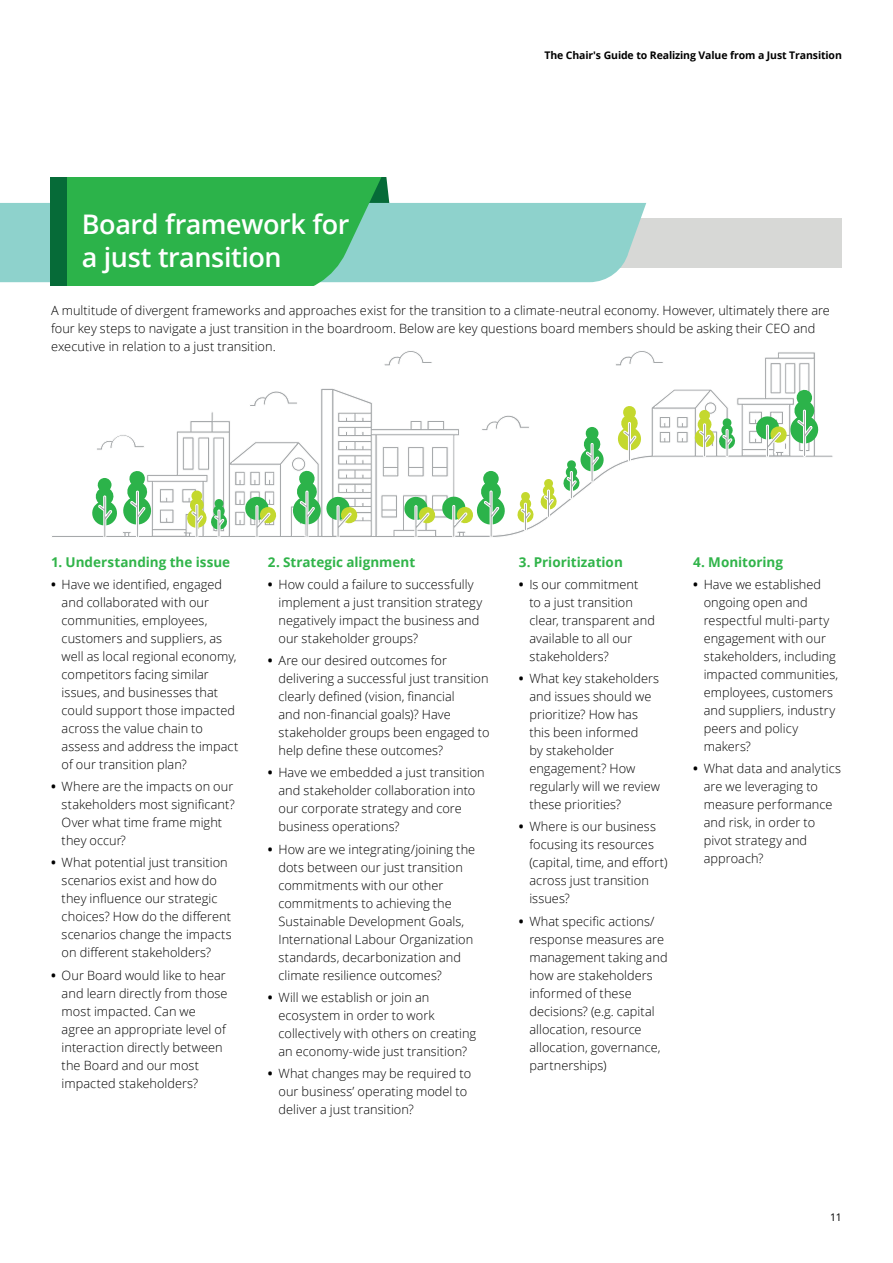
<style>
.page{position:relative;width:893px;height:1263px;background:#fff}
.page>*{position:absolute;margin:0;border:0;box-sizing:border-box;transform-origin:0 0}
.Story_heading_bold{font:600 27px/32.4px "Open Sans";letter-spacing:-.015em;color:#fff}
.Subhead_C__8_5pt_12p{font:700 13.5px "Open Sans";color:#31b44a}
.Body_copy__8_5_12pt{font:300 12.75px/18px "Open Sans";letter-spacing:.005em;color:#010101}
.t1{font:700 10.5px "Open Sans";letter-spacing:-.01em;color:#010101}
.t2{font:10.5px "Open Sans";color:#010101}
.s1{font-weight:700}
</style>
<div class="page">
<div style="left:534px;top:218px;width:308px;height:49px;background:#d7d8d6"></div>
<div style="left:0;top:203px;width:646px;height:79px;background:#8ed2cc"></div>
<svg style="left:67px;top:177px;width:326px;height:109px;background:#37b658"></svg>
<div style="left:51px;top:177px;width:16px;height:109px;background:#066b38"></div>
<svg style="left:52px;top:352px;width:781px;height:185px"></svg>
<svg style="left:614px;top:351px;width:50px;height:16px"></svg>
<svg style="left:383px;top:351px;width:50px;height:16px"></svg>
<svg style="left:249px;top:390px;width:49px;height:17px"></svg>
<svg style="left:95px;top:434px;width:50px;height:17px"></svg>
<svg style="left:90px;top:470px;width:63px;height:67px"></svg>
<svg style="left:181px;top:436px;width:47px;height:101px"></svg>
<svg style="left:234px;top:470px;width:43px;height:67px"></svg>
<svg style="left:616px;top:405px;width:27px;height:57px"></svg>
<svg style="left:658px;top:401px;width:78px;height:57px"></svg>
<svg style="left:748px;top:362px;width:72px;height:96px"></svg>
<svg style="left:291px;top:456px;width:67px;height:81px"></svg>
<svg style="left:380px;top:414px;width:225px;height:123px"></svg>
<p class="Story_heading_bold" style="left:82px;top:208px;width:269px">Board framework for a just transition</p>
<p class="t1" style="left:544px;top:48px;width:299px">The Chair's Guide to Realizing Value from a Just Transition</p>
<p class="Body_copy__8_5_12pt" style="left:51px;top:301px;width:780px">A multitude of divergent frameworks and approaches exist for the transition to a climate-neutral economy. However, ultimately there are four key steps to navigate a just transition in the boardroom. Below are key questions board members should be asking their CEO and executive in relation to a just transition.</p>
<p class="Subhead_C__8_5pt_12p" style="left:51px;top:552px;width:181px">1. Understanding the issue</p>
<p class="Body_copy__8_5_12pt" style="left:62px;top:575px;width:178px;text-indent:-11px"><span class="s1">•</span> Have we identified, engaged and collaborated with our communities, employees, customers and suppliers, as well as local regional economy, competitors facing similar issues, and businesses that could support those impacted across the value chain to assess and address the impact of our transition plan?</p>
<p class="Body_copy__8_5_12pt" style="left:62px;top:777px;width:175px;text-indent:-11px"><span class="s1">•</span> Where are the impacts on our stakeholders most significant?<br>Over what time frame might they occur?</p>
<p class="Body_copy__8_5_12pt" style="left:62px;top:853px;width:172px;text-indent:-11px"><span class="s1">•</span> What potential just transition scenarios exist and how do they influence our strategic choices? How do the different scenarios change the impacts on different stakeholders?</p>
<p class="Body_copy__8_5_12pt" style="left:62px;top:966px;width:167px;text-indent:-11px"><span class="s1">•</span> Our Board would like to hear and learn directly from those most impacted. Can we agree an appropriate level of interaction directly between the Board and our most impacted stakeholders?</p>
<p class="Subhead_C__8_5pt_12p" style="left:268px;top:552px;width:149px">2. Strategic alignment</p>
<p class="Body_copy__8_5_12pt" style="left:279px;top:575px;width:205px;text-indent:-11px"><span class="s1">•</span> How could a failure to successfully implement a just transition strategy negatively impact the business and our stakeholder groups?</p>
<p class="Body_copy__8_5_12pt" style="left:279px;top:651px;width:212px;text-indent:-11px"><span class="s1">•</span> Are our desired outcomes for delivering a successful just transition clearly defined (vision, financial<br>and non-financial goals)? Have stakeholder groups been engaged to help define these outcomes?</p>
<p class="Body_copy__8_5_12pt" style="left:279px;top:763px;width:208px;text-indent:-11px"><span class="s1">•</span> Have we embedded a just transition and stakeholder collaboration into our corporate strategy and core business operations?</p>
<p class="Body_copy__8_5_12pt" style="left:279px;top:840px;width:198px;text-indent:-11px"><span class="s1">•</span> How are we integrating/joining the dots between our just transition commitments with our other commitments to achieving the<br>Sustainable Development Goals,<br>International Labour Organization standards, decarbonization and climate resilience outcomes?</p>
<p class="Body_copy__8_5_12pt" style="left:279px;top:988px;width:199px;text-indent:-11px"><span class="s1">•</span> Will we establish or join an ecosystem in order to work collectively with others on creating an economy-wide just transition?</p>
<p class="Body_copy__8_5_12pt" style="left:279px;top:1064px;width:194px;text-indent:-11px"><span class="s1">•</span> What changes may be required to our business’ operating model to deliver a just transition?</p>
<p class="Subhead_C__8_5pt_12p" style="left:519px;top:552px;width:106px">3. Prioritization</p>
<p class="Body_copy__8_5_12pt" style="left:529px;top:575px;width:127px;text-indent:-11px"><span class="s1">•</span> Is our commitment<br>to a just transition clear, transparent and available to all our stakeholders?</p>
<p class="Body_copy__8_5_12pt" style="left:529px;top:669px;width:132px;text-indent:-11px"><span class="s1">•</span> What key stakeholders and issues should we prioritize? How has this been informed<br>by stakeholder engagement? How regularly will we review these priorities?</p>
<p class="Body_copy__8_5_12pt" style="left:529px;top:817px;width:140px;text-indent:-11px"><span class="s1">•</span> Where is our business focusing its resources (capital, time, and effort) across just transition issues?</p>
<p class="Body_copy__8_5_12pt" style="left:529px;top:912px;width:140px;text-indent:-11px"><span class="s1">•</span> What specific actions/ response measures are management taking and how are stakeholders informed of these decisions? (e.g. capital allocation, resource allocation, governance, partnerships)</p>
<p class="Subhead_C__8_5pt_12p" style="left:693px;top:552px;width:92px">4. Monitoring</p>
<p class="Body_copy__8_5_12pt" style="left:704px;top:575px;width:136px;text-indent:-11px"><span class="s1">•</span> Have we established ongoing open and respectful multi-party engagement with our stakeholders, including impacted communities, employees, customers and suppliers, industry peers and policy makers?</p>
<p class="Body_copy__8_5_12pt" style="left:704px;top:759px;width:139px;text-indent:-11px"><span class="s1">•</span> What data and analytics are we leveraging to measure performance and risk, in order to pivot strategy and approach?</p>
<p class="t2" style="left:830px;top:1210px;width:13px">11</p>
</div>
